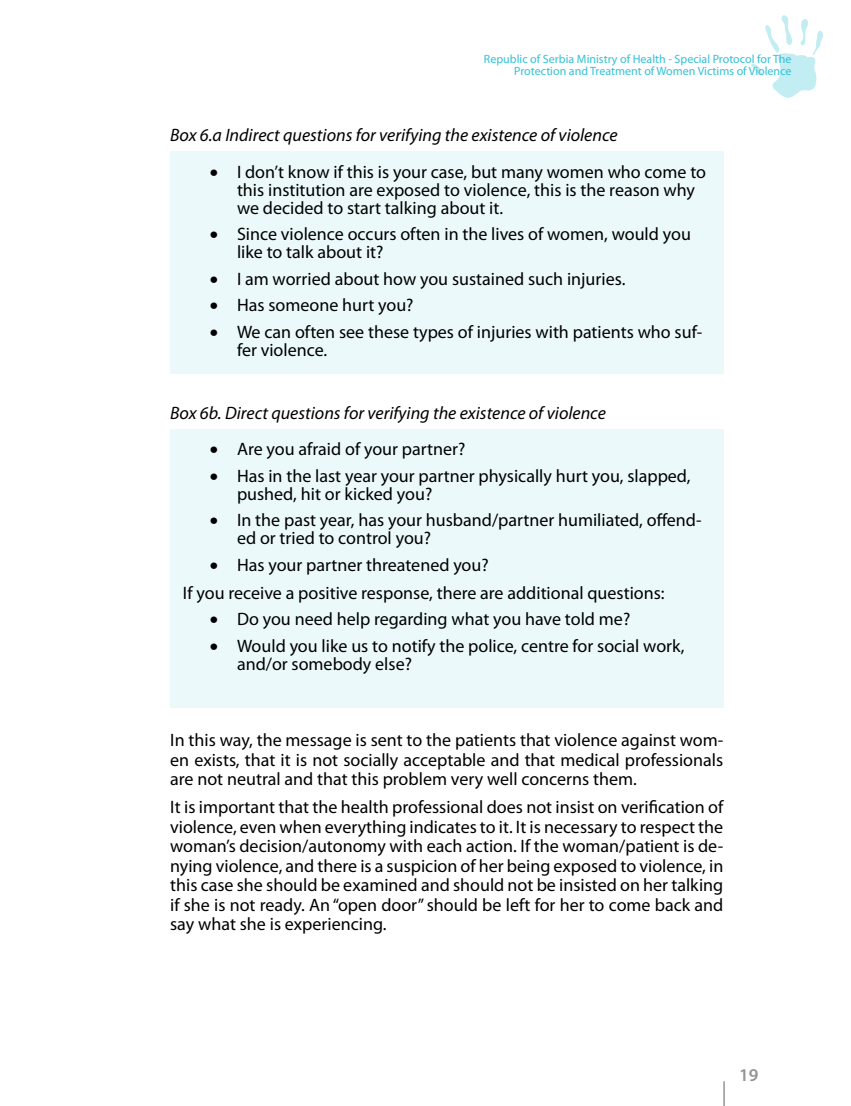
<style>
.page{position:relative;width:851px;height:1106px;background:#fff}
.page>*{position:absolute;margin:0;border:0;box-sizing:border-box;transform-origin:0 0}
.t1{font:18px/19.5px "Myriad Pro";color:#000}
.t2{font:italic 18px "Myriad Pro";color:#000}
.t3{font:600 18px "Myriad Pro";color:#939598}
.t4{font:12px/12px "Myriad Pro";color:#33c1d7;text-align:right}
</style>
<div class="page">
<svg style="left:751px;top:15px;width:71px;height:83px"></svg>
<svg style="left:723px;top:1081px;width:1px;height:25px"></svg>
<div style="left:170px;top:151px;width:553px;height:223px;background:#ebf9fb"></div>
<div style="left:170px;top:429px;width:553px;height:278px;background:#ebf9fb"></div>
<p class="t4" style="left:484px;top:53px;width:309px">Republic of Serbia Ministry of Health - Special Protocol for The<br>Protection and Treatment of Women Victims of Violence</p>
<p class="t2" style="left:170px;top:125px;width:449px">Box 6.a Indirect questions for verifying the existence of violence</p>
<p class="t1" style="left:237px;top:163px;width:470px;line-height:18px;text-indent:-27px">• I don’t know if this is your case, but many women who come to this institution are exposed to violence, this is the reason why we decided to start talking about it.</p>
<p class="t1" style="left:237px;top:225px;width:455px;line-height:18px;text-indent:-27px">• Since violence occurs often in the lives of women, would you like to talk about it?</p>
<p class="t1" style="left:210px;top:269px;width:417px">• I am worried about how you sustained such injuries.</p>
<p class="t1" style="left:210px;top:296px;width:205px">• Has someone hurt you?</p>
<p class="t1" style="left:237px;top:323px;width:467px;line-height:18px;text-indent:-27px">• We can often see these types of injuries with patients who suf&shy;fer violence.</p>
<p class="t2" style="left:170px;top:403px;width:437px">Box 6b. Direct questions for verifying the existence of violence</p>
<p class="t1" style="left:210px;top:440px;width:257px">• Are you afraid of your partner?</p>
<p class="t1" style="left:237px;top:467px;width:455px;line-height:18px;text-indent:-27px">• Has in the last year your partner physically hurt you, slapped, pushed, hit or kicked you?</p>
<p class="t1" style="left:237px;top:511px;width:466px;line-height:18px;text-indent:-27px">• In the past year, has your husband/partner humiliated, offend&shy;ed or tried to control you?</p>
<p class="t1" style="left:183px;top:551px;width:483px;line-height:28px;text-indent:27px">• Has your partner threatened you?<br>If you receive a positive response, there are additional questions:</p>
<p class="t1" style="left:210px;top:610px;width:422px">• Do you need help regarding what you have told me?</p>
<p class="t1" style="left:237px;top:637px;width:449px;line-height:18px;text-indent:-27px">• Would you like us to notify the police, centre for social work, and/or somebody else?</p>
<p class="t1" style="left:170px;top:731px;width:554px;text-align:justify">In this way, the message is sent to the patients that violence against wom&shy;en exists, that it is not socially acceptable and that medical professionals are not neutral and that this problem very well concerns them.</p>
<p class="t1" style="left:170px;top:798px;width:554px;text-align:justify">It is important that the health professional does not insist on verification of violence, even when everything indicates to it. It is necessary to respect the woman’s decision/autonomy with each action. If the woman/patient is de&shy;nying violence, and there is a suspicion of her being exposed to violence, in this case she should be examined and should not be insisted on her talking if she is not ready. An “open door” should be left for her to come back and say what she is experiencing.</p>
<p class="t3" style="left:738px;top:1065px;width:21px">19</p>
</div>
